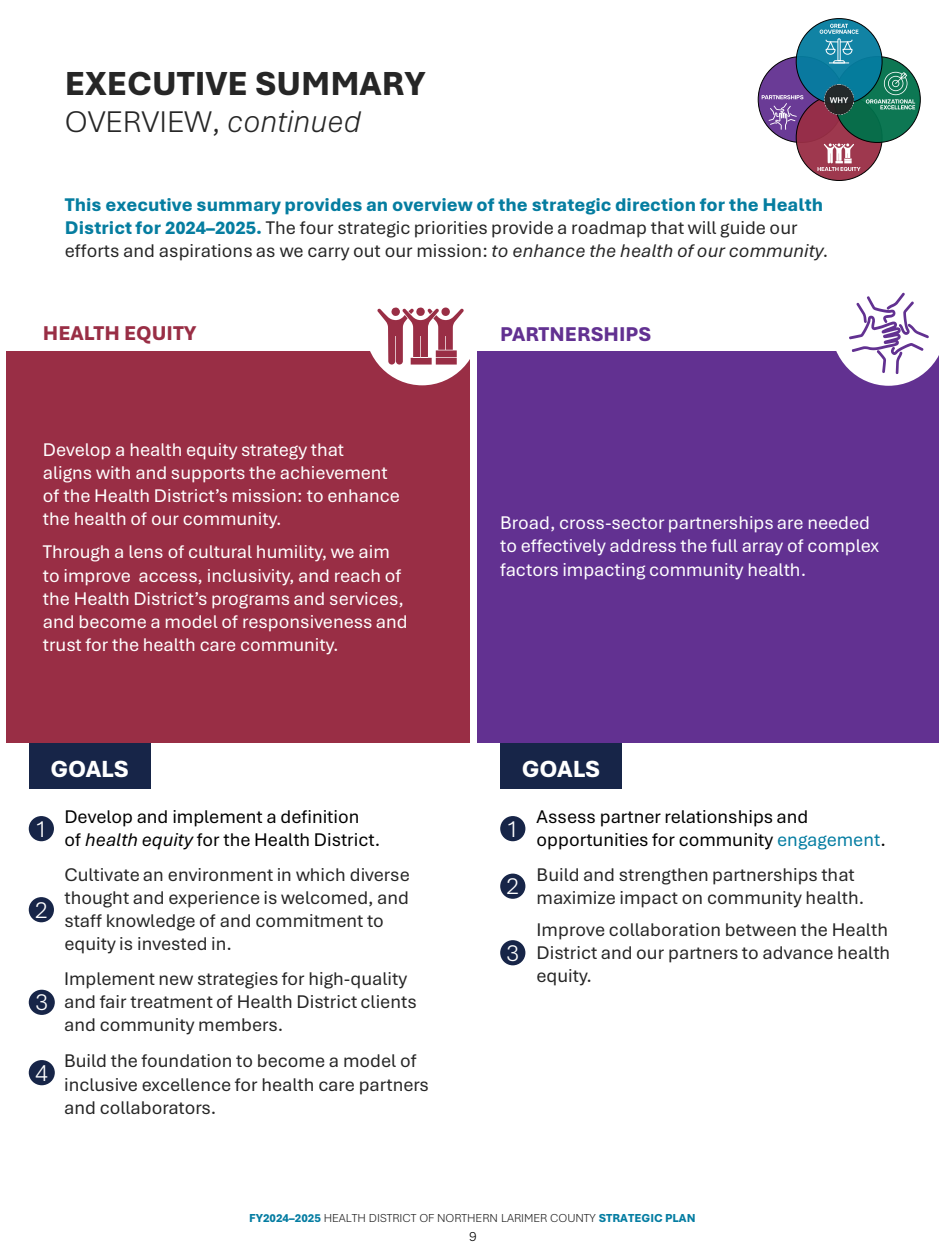
<style>
.page{position:relative;width:945px;height:1260px;background:#fff}
.page>*{position:absolute;margin:0;border:0;box-sizing:border-box;transform-origin:0 0}
.t1{font:800 35px "Aptos";color:#262626}
.t2{font:300 31.5px "Aptos";color:#262626}
.t3{font:800 24.5px "Aptos";letter-spacing:-.005em;color:#fff}
.t4{font:300 24.5px "Aptos";color:#fff}
.t5{font:800 21px "Aptos";color:#992e45}
.t6{font:800 21px "Aptos";color:#623191}
.t7{font:19.25px/23.1px "Aptos";color:#262626}
.t8{font:19.25px/23.1px "Aptos";color:#fff}
.t9{font:19.25px/23.1px "Aptos";color:#000}
.t10{font:300 14px "Aptos";color:#000}
.t11{font:300 12.25px "Aptos";letter-spacing:-.005em;color:#262626}
.s1{font-style:italic}
.s2{font-weight:800;color:#057da0}
.s3{color:#057da2}
.s4{font-weight:800;color:#057da2}
</style>
<div class="page">
<div style="left:500px;top:730px;width:122px;height:59px;background:#172548"></div>
<div style="left:29px;top:730px;width:121px;height:59px;background:#172548"></div>
<div style="left:758px;top:57px;width:86px;height:85px;background:#623191;border-radius:50%;opacity:.95"></div>
<div style="left:796px;top:95px;width:86px;height:85px;background:#992e45;border-radius:50%;opacity:.95"></div>
<div style="left:834px;top:57px;width:86px;height:85px;background:#00704a;border-radius:50%;opacity:.95"></div>
<div style="left:796px;top:19px;width:86px;height:85px;background:#057da0;border-radius:50%"></div>
<svg style="left:820px;top:24px;width:38px;height:39px"></svg>
<svg style="left:762px;top:95px;width:41px;height:35px"></svg>
<svg style="left:818px;top:143px;width:43px;height:28px"></svg>
<svg style="left:866px;top:72px;width:49px;height:37px;background:#348b75"></svg>
<img style="left:824px;top:84px;width:30px;height:30px">
<div style="left:6px;top:351px;width:463px;height:392px;background:#992e45"></div>
<div style="left:365px;top:267px;width:115px;height:118px;background:#fff;border-radius:50%"></div>
<svg style="left:377px;top:307px;width:87px;height:58px"></svg>
<div style="left:29px;top:816px;width:25px;height:25px;background:#172548;border-radius:50%"></div>
<div style="left:29px;top:897px;width:25px;height:25px;background:#172548;border-radius:50%"></div>
<div style="left:29px;top:990px;width:26px;height:25px;background:#172548;border-radius:50%"></div>
<div style="left:29px;top:1060px;width:26px;height:25px;background:#172548;border-radius:50%"></div>
<div style="left:478px;top:351px;width:461px;height:392px;background:#623191"></div>
<div style="left:831px;top:268px;width:114px;height:118px;background:#fff;border-radius:50%"></div>
<svg style="left:845px;top:292px;width:84px;height:83px"></svg>
<div style="left:500px;top:816px;width:25px;height:25px;background:#172548;border-radius:50%"></div>
<div style="left:500px;top:874px;width:25px;height:25px;background:#172548;border-radius:50%"></div>
<div style="left:500px;top:940px;width:25px;height:25px;background:#172548;border-radius:50%"></div>
<h2 class="t1" style="left:65px;top:60px;width:362px">EXECUTIVE SUMMARY</h2>
<p class="t2" style="left:65px;top:100px;width:298px">OVERVIEW, <span class="s1">continued</span></p>
<p class="t7" style="left:65px;top:193px;width:766px"><span class="s2">This executive summary provides an overview of the strategic direction for the Health<br>District for 2024–2025.</span> The four strategic priorities provide a roadmap that will guide our efforts and aspirations as we carry out our mission: <span class="s1">to enhance the health of our community.</span></p>
<p class="t5" style="left:43px;top:319px;width:155px">HEALTH EQUITY</p>
<p class="t8" style="left:43px;top:437px;width:359px">Develop a health equity strategy that<br>aligns with and supports the achievement of the Health District’s mission: to enhance the health of our community.</p>
<p class="t8" style="left:43px;top:540px;width:366px">Through a lens of cultural humility, we aim to improve access, inclusivity, and reach of the Health District’s programs and services, and become a model of responsiveness and trust for the health care community.</p>
<p class="t3" style="left:50px;top:752px;width:80px">GOALS</p>
<p class="t4" style="left:35px;top:812px;width:15px">1</p>
<p class="t9" style="left:64px;top:805px;width:317px">Develop and implement a definition of <span class="s1">health equity</span> for the Health District.</p>
<p class="t4" style="left:35px;top:893px;width:15px">2</p>
<p class="t4" style="left:35px;top:986px;width:15px">3</p>
<p class="t7" style="left:64px;top:862px;width:347px">Cultivate an environment in which diverse thought and experience is welcomed, and staff knowledge of and commitment to equity is invested in.</p>
<p class="t7" style="left:64px;top:967px;width:354px">Implement new strategies for high-quality and fair treatment of Health District clients and community members.</p>
<p class="t4" style="left:35px;top:1056px;width:15px">4</p>
<p class="t7" style="left:64px;top:1049px;width:366px">Build the foundation to become a model of inclusive excellence for health care partners and collaborators.</p>
<p class="t6" style="left:500px;top:320px;width:153px">PARTNERSHIPS</p>
<p class="t8" style="left:500px;top:511px;width:380px">Broad, cross-sector partnerships are needed to effectively address the full array of complex factors impacting community health.</p>
<p class="t3" style="left:522px;top:752px;width:80px">GOALS</p>
<p class="t4" style="left:506px;top:812px;width:15px">1</p>
<p class="t9" style="left:537px;top:805px;width:351px">Assess partner relationships and opportunities for community <span class="s3">engagement</span>.</p>
<p class="t4" style="left:506px;top:870px;width:15px">2</p>
<p class="t7" style="left:537px;top:862px;width:329px">Build and strengthen partnerships that maximize impact on community health.</p>
<p class="t4" style="left:506px;top:936px;width:15px">3</p>
<p class="t7" style="left:537px;top:917px;width:355px;text-align:justify">Improve collaboration between the Health District and our partners to advance health equity.</p>
<p class="t11" style="left:249px;top:1210px;width:448px"><span class="s4">FY2024–2025</span> HEALTH DISTRICT OF NORTHERN LARIMER COUNTY <span class="s4">STRATEGIC PLAN</span></p>
<p class="t10" style="left:469px;top:1227px;width:9px">9</p>
</div>
